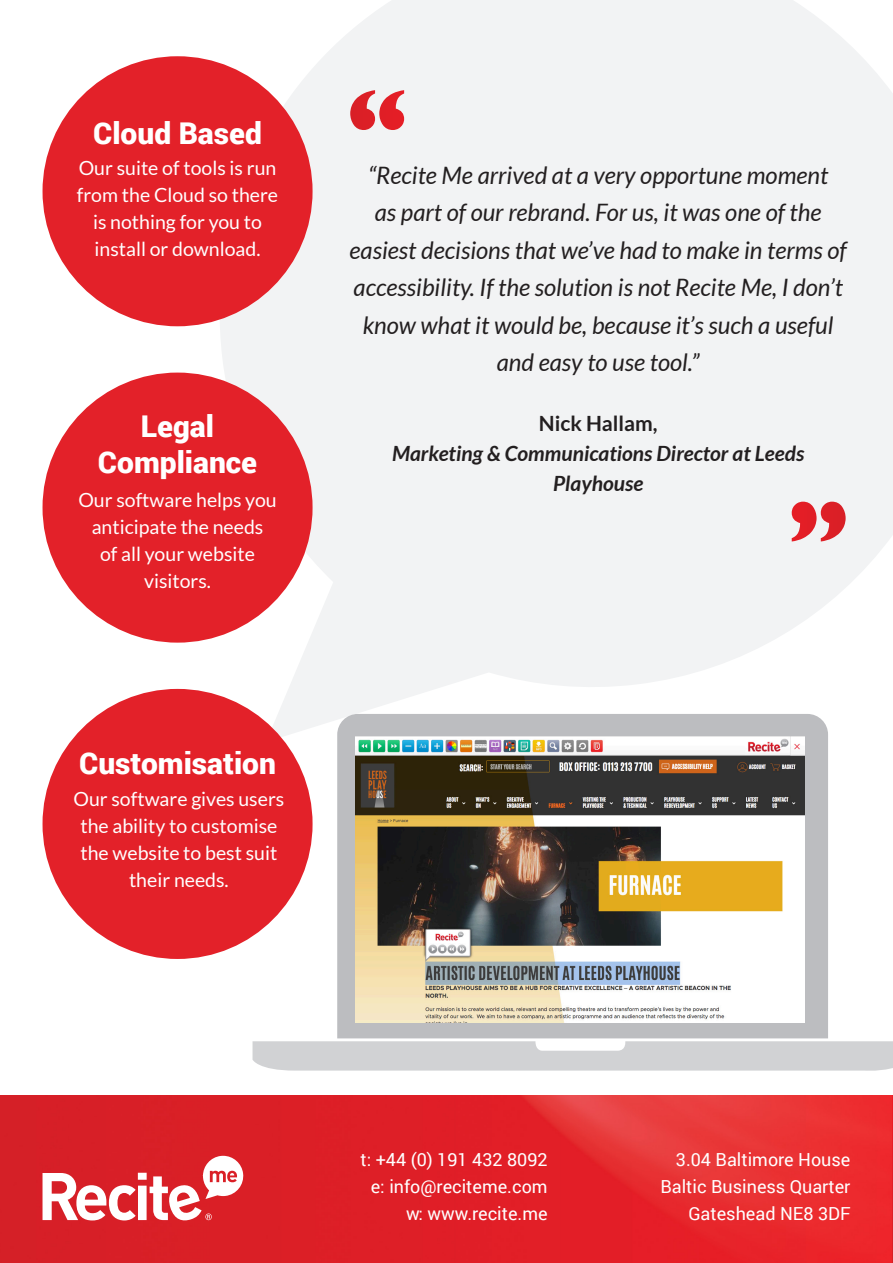
<style>
.page{position:relative;width:893px;height:1263px;background:#fff}
.page>*{position:absolute;margin:0;border:0;box-sizing:border-box;transform-origin:0 0}
.t1{font:700 108px "Gill Sans";color:#fff}
.t2{font:900 30px "Roboto";color:#fff}
.t3{font:italic 24px/37.5px "Lato";color:#231f20;text-align:center}
.t4{font:italic 700 21px/30px "Lato";color:#231f20;text-align:center}
.t5{font:700 21px "Lato";color:#231f20}
.t6{font:19.5px/27px "Lato";color:#fff;text-align:center}
.t7{font:18px "Roboto";color:#fff}
</style>
<div class="page">
<svg style="left:205px;top:0;width:688px;height:739px;fill:#f2f3f4"></svg>
<img style="left:0;top:1096px;width:892px;height:167px">
<div style="left:337px;top:714px;width:491px;height:324px;background:#bcbdc0"></div>
<svg style="left:253px;top:1041px;width:640px;height:30px;background:#d4d5d7"></svg>
<div style="left:43px;top:56px;width:270px;height:270px;background:#e32129;border-radius:50%"></div>
<div style="left:43px;top:373px;width:270px;height:270px;background:#e32129;border-radius:50%"></div>
<div style="left:43px;top:689px;width:270px;height:270px;background:#e32129;border-radius:50%"></div>
<svg style="left:43px;top:1156px;width:200px;height:66px"></svg>
<img style="left:355px;top:737px;width:449px;height:285px">
<p class="t2" style="left:93px;top:112px;width:170px">Cloud Based</p>
<p class="t6" style="left:77px;top:154px;width:203px">Our suite of tools is run from the Cloud so there is nothing for you to install or download.</p>
<p class="t2" style="left:141px;top:405px;width:75px">Legal</p>
<p class="t2" style="left:98px;top:441px;width:161px">Compliance</p>
<p class="t6" style="left:78px;top:486px;width:200px">Our software helps you anticipate the needs<br>of all your website visitors.</p>
<p class="t2" style="left:79px;top:743px;width:198px">Customisation</p>
<p class="t6" style="left:73px;top:785px;width:212px">Our software gives users the ability to customise the website to best suit their needs.</p>
<p class="t1" style="left:346px;top:42px;width:62px">“</p>
<p class="t3" style="left:350px;top:157px;width:499px">“Recite Me arrived at a very opportune moment<br>as part of our rebrand. For us, it was one of the easiest decisions that we’ve had to make in terms of accessibility. If the solution is not Recite Me, I don’t know what it would be, because it’s such a useful and easy to use tool.”</p>
<p class="t5" style="left:539px;top:412px;width:120px">Nick Hallam,</p>
<p class="t4" style="left:392px;top:439px;width:414px">Marketing &amp; Communications Director at Leeds<br>Playhouse</p>
<p class="t1" style="left:850px;top:590px;width:62px;rotate:-180deg">“</p>
<p class="t7" style="left:360px;top:1147px;width:189px">t: +44 (0) 191 432 8092</p>
<p class="t7" style="left:371px;top:1174px;width:178px">e: info@reciteme.com</p>
<p class="t7" style="left:406px;top:1201px;width:143px">w: www.recite.me</p>
<p class="t7" style="left:676px;top:1147px;width:176px">3.04 Baltimore House</p>
<p class="t7" style="left:660px;top:1174px;width:192px">Baltic Business Quarter</p>
<p class="t7" style="left:688px;top:1201px;width:164px">Gateshead NE8 3DF</p>
</div>
